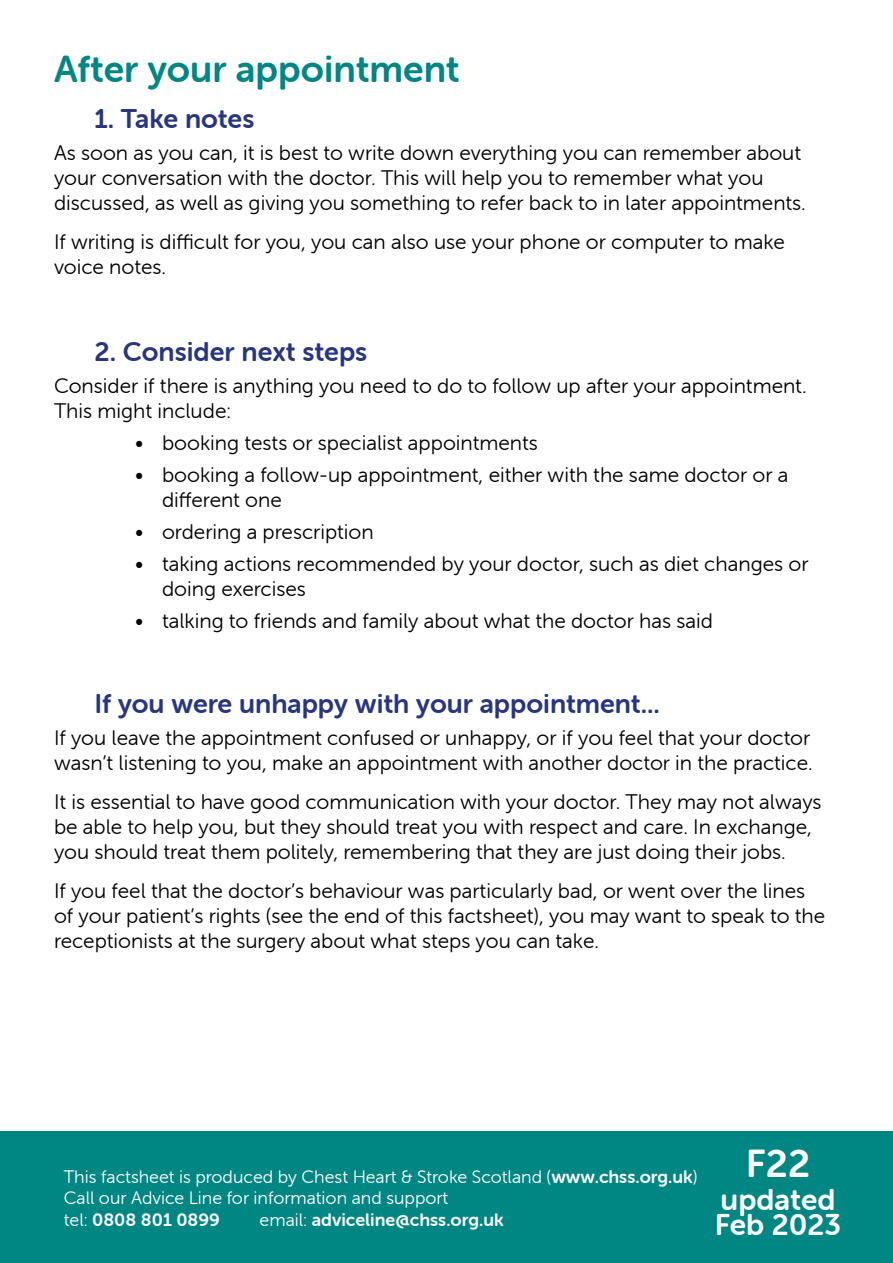
<style>
.page{position:relative;width:893px;height:1263px;background:#fff}
.page>*{position:absolute;margin:0;border:0;box-sizing:border-box;transform-origin:0 0}
.t1{font:39px "Museo Sans Rounded 700";color:#fff}
.t2{font:37.5px "Museo Sans Rounded 700";color:#008683}
.t3{font:30px/25.5px "Museo Sans Rounded 700";color:#fff}
.t4{font:27px "Museo Sans Rounded 700";color:#283583}
.t5{font:21px/25.2px "Museo Sans Rounded 300";color:#000}
.t6{font:18px/21.6px "Museo Sans Rounded 300";color:#fff}
.t7{font:18px "Museo Sans Rounded 700";color:#fff}
.s1{font-family:"Museo Sans Rounded 700"}
.s2{font-family:"Museo Sans Rounded 300"}
</style>
<div class="page">
<div style="left:0;top:1131px;width:893px;height:132px;background:#008683"></div>
<h2 class="t2" style="left:54px;top:48px;width:407px">After your appointment</h2>
<p class="t4" style="left:94px;top:104px;width:161px">1. Take notes</p>
<p class="t5" style="left:54px;top:140px;width:753px">As soon as you can, it is best to write down everything you can remember about your conversation with the doctor. This will help you to remember what you discussed, as well as giving you something to refer back to in later appointments.</p>
<p class="t5" style="left:54px;top:229px;width:732px">If writing is difficult for you, you can also use your phone or computer to make voice notes.</p>
<p class="t4" style="left:94px;top:336px;width:274px">2. Consider next steps</p>
<p class="t5" style="left:54px;top:373px;width:754px">Consider if there is anything you need to do to follow up after your appointment.<br>This might include:</p>
<p class="t5" style="left:135px;top:430px;width:404px">• booking tests or specialist appointments</p>
<p class="t5" style="left:162px;top:462px;width:628px;text-indent:-27px">• booking a follow-up appointment, either with the same doctor or a different one</p>
<p class="t5" style="left:135px;top:519px;width:240px">• ordering a prescription</p>
<p class="t5" style="left:162px;top:551px;width:648px;text-indent:-27px">• taking actions recommended by your doctor, such as diet changes or doing exercises</p>
<p class="t5" style="left:135px;top:608px;width:579px">• talking to friends and family about what the doctor has said</p>
<p class="t4" style="left:94px;top:688px;width:567px">If you were unhappy with your appointment...</p>
<p class="t5" style="left:54px;top:725px;width:760px">If you leave the appointment confused or unhappy, or if you feel that your doctor wasn’t listening to you, make an appointment with another doctor in the practice.</p>
<p class="t5" style="left:54px;top:789px;width:769px">It is essential to have good communication with your doctor. They may not always be able to help you, but they should treat you with respect and care. In exchange, you should treat them politely, remembering that they are just doing their jobs.</p>
<p class="t5" style="left:54px;top:878px;width:773px">If you feel that the doctor’s behaviour was particularly bad, or went over the lines of your patient’s rights (see the end of this factsheet), you may want to speak to the receptionists at the surgery about what steps you can take.</p>
<p class="t6" style="left:64px;top:1166px;width:635px">This factsheet is produced by Chest Heart &amp; Stroke Scotland (<span class="s1">www.chss.org.uk</span>)<br>Call our Advice Line for information and support</p>
<p class="t7" style="left:64px;top:1210px;width:158px"><span class="s2">tel:</span> 0808 801 0899</p>
<p class="t7" style="left:260px;top:1210px;width:246px"><span class="s2">email:</span> adviceline@chss.org.uk</p>
<h1 class="t1" style="left:746px;top:1142px;width:66px">F22</h1>
<h3 class="t3" style="left:715px;top:1187px;width:128px">updated<br>Feb 2023</h3>
</div>
